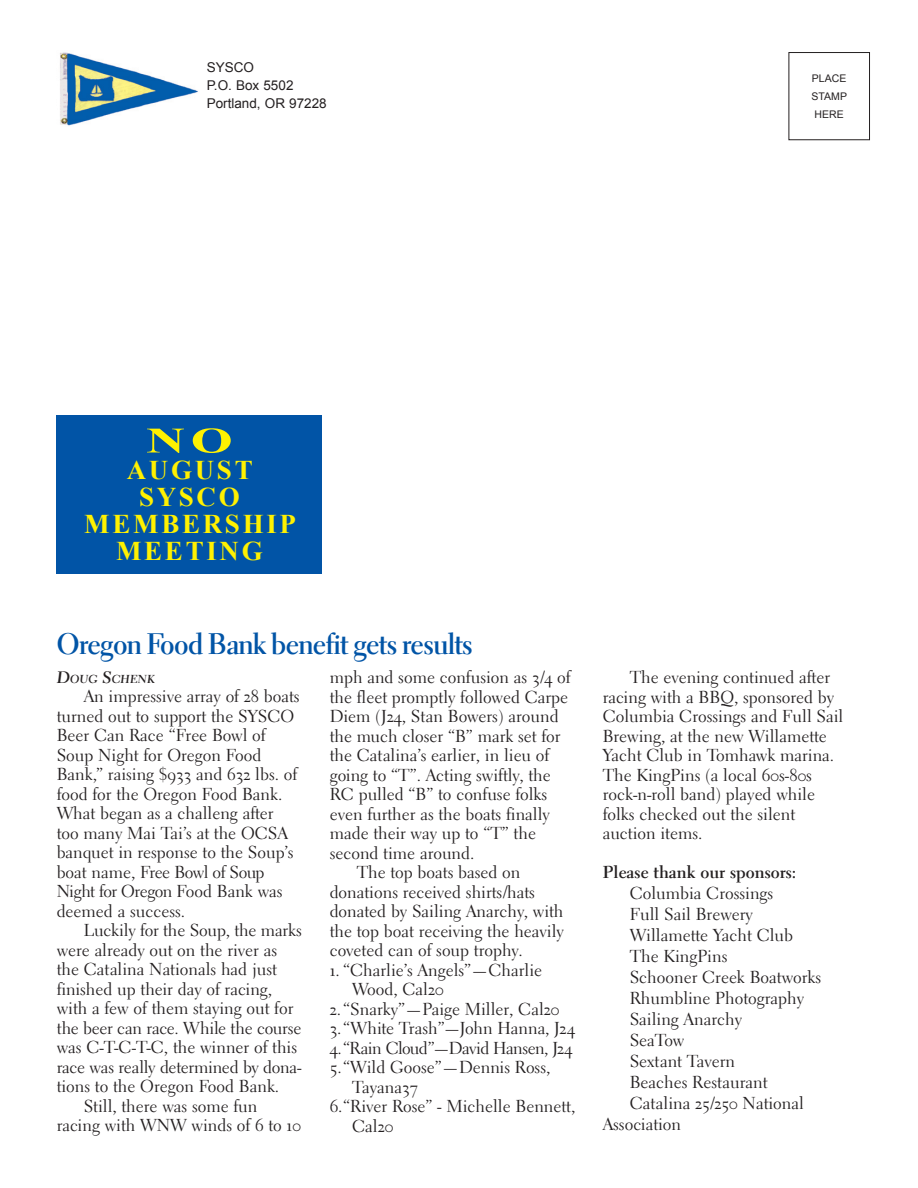
<style>
.page{position:relative;width:918px;height:1188px;background:#fff}
.page>*{position:absolute;margin:0;border:0;box-sizing:border-box;transform-origin:0 0}
.t1{font:700 36px "Times New Roman";color:#fff101;scale:1.5 1}
.t2{font:30px "Electra LH Bold Display";color:#0154a6}
.t3{font:700 27px/27px "Times New Roman";letter-spacing:.1em;color:#fff101;text-align:center}
.t4{font:17.25px/19.5px "Electra LH Regular Os F";color:#231f20}
.t5{font:17.25px "Electra LH Regular Os F";letter-spacing:-.03em;color:#231f20}
.t6{font:700 17.25px "Electra LH";color:#231f20}
.t7{font:13.5px/18px "Arial";color:#231f20}
.t8{font:11.55px "Electra LH Bold Cursive Os F";color:#231f20}
.t9{font:10.5px/18px "Arial";color:#231f20;text-align:justify}
.s1{font-size:16.5px}
</style>
<div class="page">
<div style="left:789px;top:52px;width:81px;height:88px;border:1px solid #231f20"></div>
<img style="left:60px;top:52px;width:138px;height:74px">
<div style="left:57px;top:415px;width:265px;height:158px;background:#0154a6"></div>
<p class="t7" style="left:207px;top:58px;width:122px">SYSCO<br>P.O. Box 5502<br>Portland, OR 97228</p>
<p class="t9" style="left:812px;top:69px;width:37px">PLACE STAMP HERE</p>
<h1 class="t1" style="left:146px;top:420px;width:59px">NO</h1>
<h3 class="t3" style="left:84px;top:457px;width:213px">AUGUST<br>SYSCO<br>MEMBERSHIP<br>MEETING</h3>
<h2 class="t2" style="left:57px;top:626px;width:417px">Oregon Food Bank benefit gets results</h2>
<p class="t8" style="left:57px;top:672px;width:100px"><span class="s1">D</span>OUG <span class="s1">S</span>CHENK</p>
<p class="t4" style="left:57px;top:687px;width:244px;text-indent:27px">An impressive array of 28 boats turned out to support the SYSCO<br>Beer Can Race “Free Bowl of<br>Soup Night for Oregon Food<br>Bank,” raising $933 and 632 lbs. of food for the Oregon Food Bank.<br>What began as a challeng after too many Mai Tai’s at the OCSA banquet in response to the Soup’s boat name, Free Bowl of Soup<br>Night for Oregon Food Bank was deemed a success.</p>
<p class="t4" style="left:84px;top:921px;width:220px">Luckily for the Soup, the marks</p>
<p class="t4" style="left:57px;top:940px;width:222px">were already out on the river as</p>
<p class="t4" style="left:57px;top:960px;width:222px">the Catalina Nationals had just</p>
<p class="t4" style="left:57px;top:979px;width:217px">finished up their day of racing,</p>
<p class="t4" style="left:57px;top:999px;width:238px">with a few of them staying out for</p>
<p class="t4" style="left:57px;top:1018px;width:246px">the beer can race. While the course</p>
<p class="t4" style="left:57px;top:1038px;width:242px">was C-T-C-T-C, the winner of this</p>
<p class="t4" style="left:57px;top:1057px;width:246px">race was really determined by dona-</p>
<p class="t4" style="left:57px;top:1077px;width:224px">tions to the Oregon Food Bank.</p>
<p class="t4" style="left:84px;top:1096px;width:175px">Still, there was some fun</p>
<p class="t4" style="left:57px;top:1116px;width:246px">racing with WNW winds of 6 to 10</p>
<p class="t4" style="left:330px;top:668px;width:242px">mph and some confusion as 3/4 of</p>
<p class="t4" style="left:330px;top:687px;width:240px">the fleet promptly followed Carpe</p>
<p class="t4" style="left:330px;top:707px;width:231px">Diem (J24, Stan Bowers) around</p>
<p class="t4" style="left:330px;top:726px;width:232px">the much closer “B” mark set for</p>
<p class="t4" style="left:330px;top:746px;width:221px">the Catalina’s earlier, in lieu of</p>
<p class="t4" style="left:330px;top:765px;width:223px">going to “T”. Acting swiftly, the</p>
<p class="t4" style="left:330px;top:785px;width:219px">RC pulled “B” to confuse folks</p>
<p class="t4" style="left:330px;top:804px;width:222px">even further as the boats finally</p>
<p class="t4" style="left:330px;top:824px;width:208px">made their way up to “T” the</p>
<p class="t4" style="left:330px;top:843px;width:146px">second time around.</p>
<p class="t4" style="left:357px;top:863px;width:165px">The top boats based on</p>
<p class="t4" style="left:330px;top:882px;width:207px">donations received shirts/hats</p>
<p class="t4" style="left:330px;top:902px;width:235px">donated by Sailing Anarchy, with</p>
<p class="t4" style="left:330px;top:921px;width:236px">the top boat receiving the heavily</p>
<p class="t4" style="left:330px;top:941px;width:194px">coveted can of soup trophy.</p>
<p class="t4" style="left:352px;top:960px;width:191px;text-indent:-22px">1. “Charlie’s Angels”—Charlie<br>Wood, Cal20</p>
<p class="t4" style="left:330px;top:999px;width:231px">2. “Snarky”—Paige Miller, Cal20</p>
<p class="t4" style="left:330px;top:1019px;width:247px">3. “White Trash”—John Hanna, J24</p>
<p class="t5" style="left:330px;top:1037px;width:244px">4. “Rain Cloud”—David Hansen, J24</p>
<p class="t4" style="left:352px;top:1058px;width:200px;text-indent:-22px">5. “Wild Goose”—Dennis Ross,<br>Tayana37</p>
<p class="t4" style="left:352px;top:1097px;width:225px;text-indent:-22px">6. “River Rose” - Michelle Bennett,<br>Cal20</p>
<p class="t4" style="left:603px;top:668px;width:242px;text-indent:27px">The evening continued after racing with a BBQ, sponsored by<br>Columbia Crossings and Full Sail<br>Brewing, at the new Willamette<br>Yacht Club in Tomhawk marina.<br>The KingPins (a local 60s-80s rock-n-roll band) played while folks checked out the silent auction items.</p>
<p class="t6" style="left:603px;top:862px;width:195px">Please thank our sponsors:</p>
<p class="t4" style="left:630px;top:884px;width:145px">Columbia Crossings</p>
<p class="t4" style="left:630px;top:905px;width:125px">Full Sail Brewery</p>
<p class="t4" style="left:630px;top:926px;width:165px">Willamette Yacht Club</p>
<p class="t4" style="left:630px;top:947px;width:99px">The KingPins</p>
<p class="t4" style="left:630px;top:968px;width:193px">Schooner Creek Boatworks</p>
<p class="t4" style="left:630px;top:989px;width:176px">Rhumbline Photography</p>
<p class="t4" style="left:630px;top:1010px;width:114px">Sailing Anarchy</p>
<p class="t4" style="left:630px;top:1031px;width:56px">SeaTow</p>
<p class="t4" style="left:630px;top:1052px;width:107px">Sextant Tavern</p>
<p class="t4" style="left:630px;top:1073px;width:139px">Beaches Restaurant</p>
<p class="t4" style="left:630px;top:1094px;width:176px">Catalina 25/250 National</p>
<p class="t4" style="left:603px;top:1115px;width:80px">Association</p>
</div>
